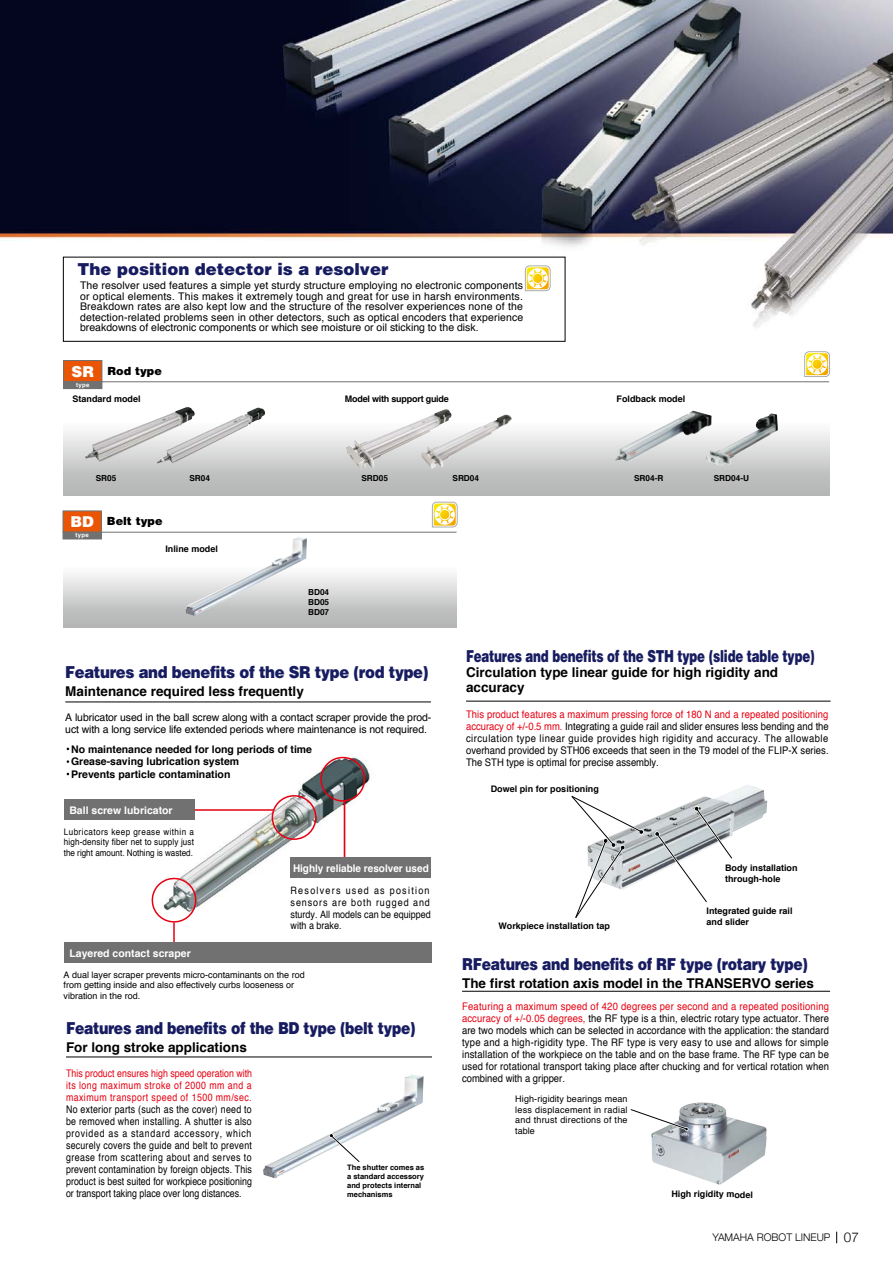
<style>
.page{position:relative;width:893px;height:1263px;background:#fff}
.page>*{position:absolute;margin:0;border:0;box-sizing:border-box;transform-origin:0 0}
.t1{font:900 16.5px "Helvetica";letter-spacing:-.025em;color:#171c61;scale:.85 1}
.t2{font:900 16.5px "Helvetica";letter-spacing:-.025em;color:#171c61;scale:.72 1}
.t3{font:900 16.5px "Helvetica";letter-spacing:-.025em;color:#171c61;scale:.9 1}
.t4{font:900 16.5px "Helvetica";color:#171c61}
.t5{font:900 15px "Helvetica";color:#fff}
.t6{font:700 13.5px/15px "Helvetica";color:#000}
.t7{font:900 11.25px "Helvetica";color:#000}
.t8{font:10.5px/12px "Helvetica";color:#000;text-align:justify;scale:.9 1}
.t9{font:10.5px/10.5px "Helvetica";color:#000;text-align:justify}
.t10{font:10.5px/12px "Helvetica";color:#000;text-align:justify;scale:.84 1}
.t11{font:10.5px/12px "Helvetica";letter-spacing:.05em;color:#e60012;text-align:justify;scale:.84 1}
.t12{font:700 10.5px/12.6px "Helvetica";color:#000}
.t13{font:700 10.5px "Helvetica";color:#fff}
.t14{font:700 10.5px "Helvetica";color:#fff;scale:.95 1}
.t15{font:300 10.5px "Helvetica Neue";color:#000}
.t16{font:10.2px/11.9px "Helvetica";letter-spacing:.105em;color:#000;scale:.89 1}
.t17{font:9px/10.5px "Helvetica";color:#000}
.t18{font:700 9px/11.6px "Helvetica";color:#000}
.t19{font:9px/10.5px "Helvetica";color:#000;text-align:justify;scale:.9 1}
.t20{font:700 9px "Helvetica";letter-spacing:-.025em;color:#000}
.t21{font:700 8.25px/9.9px "Helvetica";color:#000;text-align:justify}
.t22{font:700 7.5px/9px "Helvetica";color:#000}
.t23{font:700 6px "Helvetica";letter-spacing:.04em;color:#fff}
.s1{font-size:15px;color:#fff}
.s2{color:#e60012}
.s3{font-size:13.5px}
</style>
<div class="page">
<img style="left:0;top:0;width:893px;height:460px">
<svg style="left:64px;top:389px;width:765px;height:106px"></svg>
<div style="left:63px;top:539px;width:394px;height:88px;background:linear-gradient(to bottom,#fff,#b5b6b7)"></div>
<img style="left:706px;top:413px;width:72px;height:53px">
<img style="left:452px;top:414px;width:60px;height:55px">
<img style="left:346px;top:409px;width:106px;height:61px">
<img style="left:615px;top:411px;width:97px;height:51px">
<img style="left:235px;top:407px;width:23px;height:11px">
<img style="left:151px;top:407px;width:35px;height:14px">
<img style="left:148px;top:756px;width:222px;height:150px">
<img style="left:651px;top:1102px;width:116px;height:83px">
<svg style="left:630px;top:1107px;width:59px;height:25px"></svg>
<div style="left:63px;top:511px;width:38px;height:21px;background:#ea5504"></div>
<div style="left:63px;top:511px;width:39px;height:21px;border:1px solid #727171"></div>
<div style="left:63px;top:532px;width:38px;height:7px;background:#727171"></div>
<div style="left:63px;top:257px;width:502px;height:85px;border:1px solid #000"></div>
<hr style="left:101px;top:532px;width:356px;height:1px;background:#727171">
<div style="left:64px;top:360px;width:38px;height:22px;background:#ea5504"></div>
<div style="left:63px;top:360px;width:39px;height:22px;border:1px solid #727171"></div>
<div style="left:64px;top:382px;width:38px;height:7px;background:#727171"></div>
<hr style="left:64px;top:381px;width:765px;height:1px;background:#727171">
<svg style="left:803px;top:350px;width:28px;height:28px"></svg>
<svg style="left:432px;top:501px;width:26px;height:27px"></svg>
<hr style="left:466px;top:701px;width:365px;height:1px;background:#000">
<hr style="left:462px;top:991px;width:368px;height:1px;background:#000">
<hr style="left:66px;top:1057px;width:366px;height:1px;background:#000">
<img style="left:185px;top:537px;width:122px;height:79px">
<img style="left:263px;top:1074px;width:161px;height:104px">
<hr style="left:65px;top:702px;width:366px;height:1px;background:#000">
<div style="left:272px;top:795px;width:44px;height:45px;border:2px solid #e60012;border-radius:50%"></div>
<div style="left:320px;top:757px;width:45px;height:45px;border:2px solid #e60012;border-radius:50%"></div>
<svg style="left:148px;top:874px;width:52px;height:49px"></svg>
<div style="left:64px;top:799px;width:130px;height:20px;background:#727171"></div>
<svg style="left:328px;top:1133px;width:34px;height:32px"></svg>
<img style="left:644px;top:785px;width:123px;height:94px">
<svg style="left:654px;top:806px;width:81px;height:97px"></svg>
<svg style="left:571px;top:796px;width:73px;height:122px"></svg>
<svg style="left:523px;top:264px;width:29px;height:29px"></svg>
<hr style="left:173px;top:922px;width:2px;height:20px;background:#e60012">
<hr style="left:344px;top:800px;width:1px;height:57px;background:#e60012">
<hr style="left:195px;top:809px;width:79px;height:2px;background:#e60012">
<div style="left:290px;top:857px;width:141px;height:21px;background:#727171"></div>
<div style="left:64px;top:942px;width:368px;height:21px;background:#727171"></div>
<svg style="left:836px;top:1231px;width:1px;height:12px"></svg>
<h1 class="t4" style="left:78px;top:258px;width:312px">The position detector is a resolver</h1>
<p class="t9" style="left:80px;top:281px;width:445px">The resolver used features a simple yet sturdy structure employing no electronic components or optical elements. This makes it extremely tough and great for use in harsh environments.<br>Breakdown rates are also kept low and the structure of the resolver experiences none of the detection-related problems seen in other detectors, such as optical encoders that experience breakdowns of electronic components or which see moisture or oil sticking to the disk.</p>
<p class="t7" style="left:72px;top:363px;width:92px"><span class="s1">SR</span> Rod type</p>
<p class="t23" style="left:76px;top:380px;width:15px">type</p>
<p class="t18" style="left:72px;top:393px;width:70px">Standard model</p>
<p class="t20" style="left:345px;top:391px;width:105px">Model with support guide</p>
<p class="t18" style="left:617px;top:393px;width:70px">Foldback model</p>
<p class="t21" style="left:96px;top:474px;width:22px">SR05</p>
<p class="t21" style="left:189px;top:474px;width:22px">SR04</p>
<p class="t21" style="left:361px;top:474px;width:28px">SRD05</p>
<p class="t21" style="left:452px;top:474px;width:28px">SRD04</p>
<p class="t21" style="left:634px;top:474px;width:31px">SR04-R</p>
<p class="t21" style="left:714px;top:474px;width:37px">SRD04-U</p>
<h2 class="t5" style="left:71px;top:512px;width:25px">BD</h2>
<p class="t23" style="left:75px;top:530px;width:15px">type</p>
<p class="t7" style="left:107px;top:514px;width:57px">Belt type</p>
<p class="t18" style="left:165px;top:543px;width:54px">Inline model</p>
<p class="t21" style="left:308px;top:587px;width:23px">BD04<br>BD05<br>BD07</p>
<h1 class="t3" style="left:65px;top:661px;width:405px">Features and benefits of the SR type (rod type)</h1>
<p class="t6" style="left:65px;top:683px;width:240px">Maintenance required less frequently</p>
<p class="t9" style="left:65px;top:711px;width:368px;line-height:12px">A lubricator used in the ball screw along with a contact scraper provide the prod&shy;uct with a long service life extended periods where maintenance is not required.</p>
<p class="t12" style="left:71px;top:743px;width:242px">No maintenance needed for long periods of time<br>Grease-saving lubrication system<br>Prevents particle contamination</p>
<p class="t13" style="left:69px;top:801px;width:105px">Ball screw lubricator</p>
<p class="t19" style="left:64px;top:826px;width:146px">Lubricators keep grease within a high-density fiber net to supply just the right amount. Nothing is wasted.</p>
<p class="t13" style="left:69px;top:944px;width:123px">Layered contact scraper</p>
<p class="t14" style="left:293px;top:860px;width:144px">Highly reliable resolver used</p>
<p class="t16" style="left:291px;top:885px;width:159px">Resolvers used as position sensors are both rugged and sturdy. All models can be equipped with a brake.</p>
<p class="t17" style="left:64px;top:970px;width:243px">A dual layer scraper prevents micro-contaminants on the rod from getting inside and also effectively curbs looseness or vibration in the rod.</p>
<h1 class="t1" style="left:66px;top:1017px;width:413px">Features and benefits of the BD type (belt type)</h1>
<p class="t6" style="left:66px;top:1040px;width:182px">For long stroke applications</p>
<p class="t11" style="left:66px;top:1067px;width:223px">This product ensures high speed operation with its long maximum stroke of 2000 mm and a maximum transport speed of 1500 mm/sec.</p>
<p class="t10" style="left:66px;top:1103px;width:223px">No exterior parts (such as the cover) need to be removed when installing. A shutter is also provided as a standard accessory, which securely covers the guide and belt to prevent grease from scattering about and serves to prevent contamination by foreign objects. This product is best suited for workpiece positioning or transport taking place over long distances.</p>
<p class="t22" style="left:347px;top:1163px;width:79px">The shutter comes as a standard accessory and protects internal mechanisms</p>
<h1 class="t2" style="left:466px;top:645px;width:486px">Features and benefits of the STH type (slide table type)</h1>
<p class="t6" style="left:466px;top:664px;width:314px">Circulation type linear guide for high rigidity and accuracy</p>
<p class="t8" style="left:466px;top:708px;width:405px"><span class="s2">This product features a maximum pressing force of 180 N and a repeated positioning accuracy of +/-0.5 mm.</span> Integrating a guide rail and slider ensures less bending and the circulation type linear guide provides high rigidity and accuracy. The allowable overhand provided by STH06 exceeds that seen in the T9 model of the FLIP-X series.<br>The STH type is optimal for precise assembly.</p>
<p class="t18" style="left:491px;top:783px;width:110px">Dowel pin for positioning</p>
<p class="t18" style="left:498px;top:920px;width:113px">Workpiece installation tap</p>
<p class="t18" style="left:725px;top:862px;width:74px">Body installation through-hole</p>
<p class="t18" style="left:707px;top:905px;width:88px">Integrated guide rail and slider</p>
<h1 class="t1" style="left:462px;top:953px;width:408px">RFeatures and benefits of RF type (rotary type)</h1>
<p class="t6" style="left:462px;top:976px;width:353px">The first rotation axis model in the TRANSERVO series</p>
<p class="t8" style="left:462px;top:1000px;width:409px"><span class="s2">Featuring a maximum speed of 420 degrees per second and a repeated positioning accuracy of +/-0.05 degrees,</span> the RF type is a thin, electric rotary type actuator. There are two models which can be selected in accordance with the application: the standard type and a high-rigidity type. The RF type is very easy to use and allows for simple installation of the workpiece on the table and on the base frame. The RF type can be used for rotational transport taking place after chucking and for vertical rotation when combined with a gripper.</p>
<p class="t17" style="left:515px;top:1094px;width:114px;text-align:justify">High-rigidity bearings mean less displacement in radial and thrust directions of the table</p>
<p class="t18" style="left:671px;top:1188px;width:83px;rotate:1deg">High rigidity model</p>
<p class="t15" style="left:712px;top:1229px;width:148px">YAMAHA ROBOT LINEUP <span class="s3">07</span></p>
</div>
